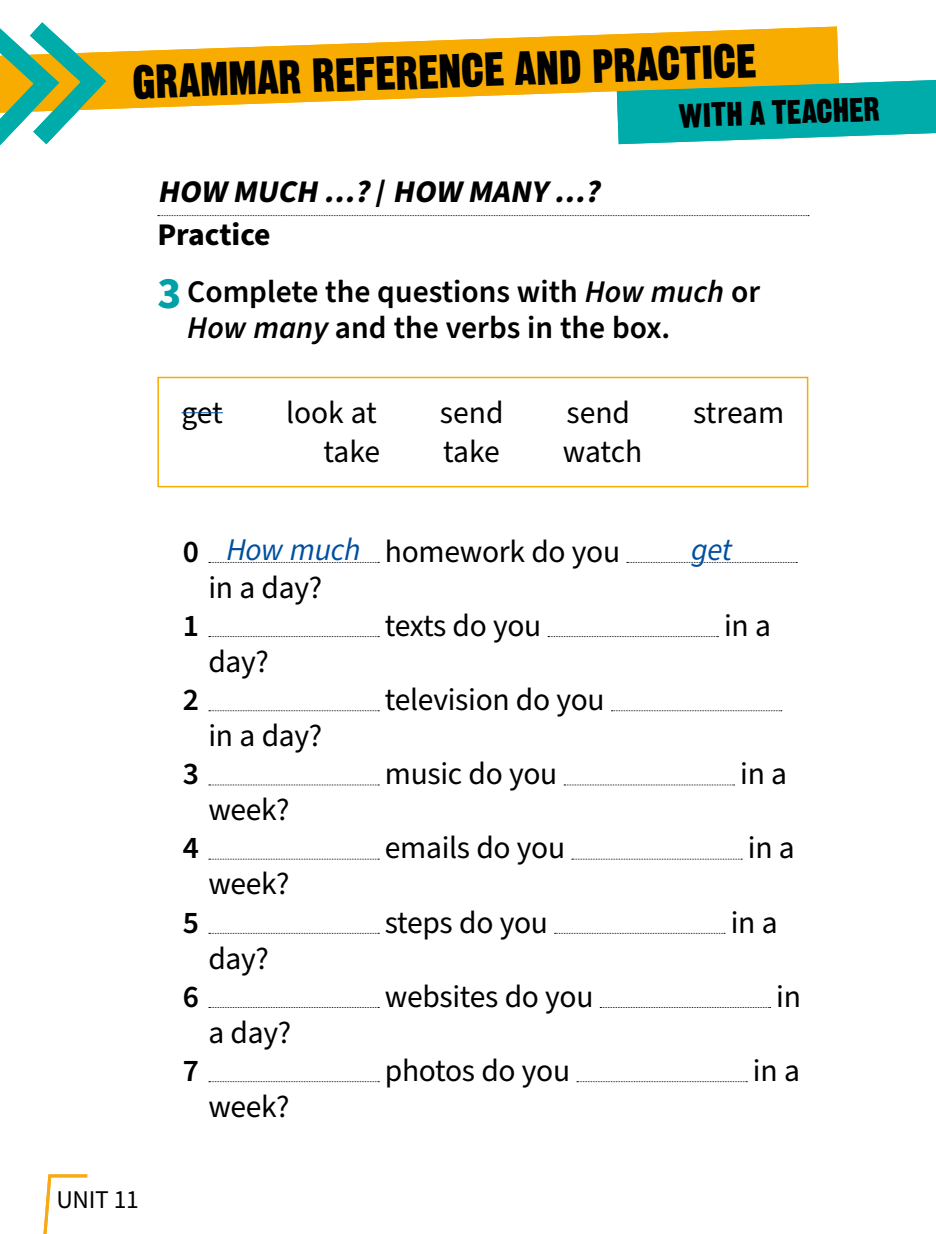
<style>
.page{position:relative;width:936px;height:1234px;background:#fff}
.page>*{position:absolute;margin:0;border:0;box-sizing:border-box;transform-origin:0 0}
.t1{font:46.5px "Gothic Thirteen Std";color:#000}
.t2{font:33px "Gothic Thirteen Std";color:#000}
.t3{font:31.5px "Source Sans Pro";letter-spacing:-.01em;color:#000}
.t4{font:600 31.5px/36px "Source Sans Pro";color:#000}
.t5{font:italic 700 31.5px/42.3px "Source Sans Pro";color:#000}
.t6{font:italic 31.5px "Source Sans Pro";color:#004f9f}
.t7{font:25.5px "Source Sans Pro";color:#000}
.s1{font-style:normal}
.s2{font-weight:700;font-size:45px;color:#00a0a7}
.s3{font-style:italic}
.s4{font-weight:600}
.s5{font-style:italic;color:#004f9f}
</style>
<div class="page">
<svg style="left:119px;top:27px;width:719px;height:82px;fill:#f8ac00"></svg>
<svg style="left:616px;top:80px;width:319px;height:64px;background:#2bb3a3"></svg>
<svg style="left:0;top:22px;width:119px;height:124px"></svg>
<svg style="left:158px;top:215px;width:650px;height:1px"></svg>
<svg style="left:157px;top:376px;width:652px;height:112px"></svg>
<svg style="left:209px;top:562px;width:170px;height:1px"></svg>
<svg style="left:626px;top:562px;width:171px;height:1px"></svg>
<svg style="left:209px;top:636px;width:170px;height:1px"></svg>
<svg style="left:548px;top:636px;width:170px;height:1px"></svg>
<svg style="left:209px;top:710px;width:170px;height:1px"></svg>
<svg style="left:611px;top:710px;width:170px;height:1px"></svg>
<svg style="left:209px;top:784px;width:170px;height:1px"></svg>
<svg style="left:564px;top:784px;width:170px;height:1px"></svg>
<svg style="left:209px;top:858px;width:170px;height:1px"></svg>
<svg style="left:571px;top:858px;width:171px;height:1px"></svg>
<svg style="left:209px;top:932px;width:170px;height:1px"></svg>
<svg style="left:554px;top:932px;width:171px;height:1px"></svg>
<svg style="left:209px;top:1081px;width:170px;height:1px"></svg>
<svg style="left:577px;top:1081px;width:170px;height:1px"></svg>
<svg style="left:43px;top:1174px;width:44px;height:59px"></svg>
<h1 class="t1" style="left:131px;top:53px;width:626px;rotate:-2deg">GRAMMAR REFERENCE AND PRACTICE</h1>
<p class="t2" style="left:678px;top:95px;width:203px;rotate:-2deg">WITH A TEACHER</p>
<p class="t5" style="left:157px;top:172px;width:451px">HOW MUCH …? <span class="s1">/</span> HOW MANY …?<br><span class="s1">Practice</span></p>
<p class="t4" style="left:187px;top:274px;width:574px;text-indent:-30px"><span class="s2">3</span> Complete the questions with <span class="s3">How much</span> or<br><span class="s3">How many</span> and the verbs in the box.</p>
<p class="t3" style="left:181px;top:391px;width:43px">get</p>
<p class="t3" style="left:286px;top:391px;width:92px">look at</p>
<p class="t3" style="left:440px;top:391px;width:65px">send</p>
<p class="t3" style="left:566px;top:391px;width:65px">send</p>
<p class="t3" style="left:693px;top:391px;width:93px">stream</p>
<p class="t3" style="left:323px;top:430px;width:58px">take</p>
<p class="t3" style="left:443px;top:430px;width:58px">take</p>
<p class="t3" style="left:562px;top:430px;width:81px">watch</p>
<p class="t7" style="left:56px;top:1182px;width:84px">Unit 11</p>
<p class="t3" style="left:183px;top:530px;width:438px"><span class="s4">0</span> <span class="s5">How much</span> homework do you</p>
<p class="t6" style="left:691px;top:528px;width:42px">get</p>
<p class="t3" style="left:208px;top:566px;width:115px">in a day?</p>
<p class="t4" style="left:183px;top:608px;width:18px">1</p>
<p class="t3" style="left:385px;top:604px;width:158px">texts do you</p>
<p class="t3" style="left:724px;top:604px;width:48px">in a</p>
<p class="t3" style="left:208px;top:640px;width:62px">day?</p>
<p class="t4" style="left:183px;top:682px;width:18px">2</p>
<p class="t3" style="left:385px;top:678px;width:221px">television do you</p>
<p class="t3" style="left:208px;top:714px;width:115px">in a day?</p>
<p class="t4" style="left:183px;top:756px;width:18px">3</p>
<p class="t3" style="left:385px;top:752px;width:174px">music do you</p>
<p class="t3" style="left:740px;top:752px;width:48px">in a</p>
<p class="t3" style="left:208px;top:788px;width:83px">week?</p>
<p class="t4" style="left:183px;top:830px;width:18px">4</p>
<p class="t3" style="left:385px;top:826px;width:182px">emails do you</p>
<p class="t3" style="left:747px;top:826px;width:48px">in a</p>
<p class="t3" style="left:208px;top:862px;width:83px">week?</p>
<p class="t4" style="left:183px;top:904px;width:18px">5</p>
<p class="t3" style="left:385px;top:900px;width:164px">steps do you</p>
<p class="t3" style="left:730px;top:900px;width:48px">in a</p>
<p class="t3" style="left:208px;top:936px;width:62px">day?</p>
<p class="t4" style="left:183px;top:979px;width:18px">6</p>
<p class="t3" style="left:385px;top:975px;width:210px">websites do you</p>
<p class="t3" style="left:776px;top:975px;width:26px">in</p>
<p class="t3" style="left:208px;top:1011px;width:84px">a day?</p>
<p class="t4" style="left:183px;top:1053px;width:18px">7</p>
<p class="t3" style="left:385px;top:1049px;width:187px">photos do you</p>
<p class="t3" style="left:753px;top:1049px;width:48px">in a</p>
<p class="t3" style="left:208px;top:1085px;width:83px">week?</p>
</div>
